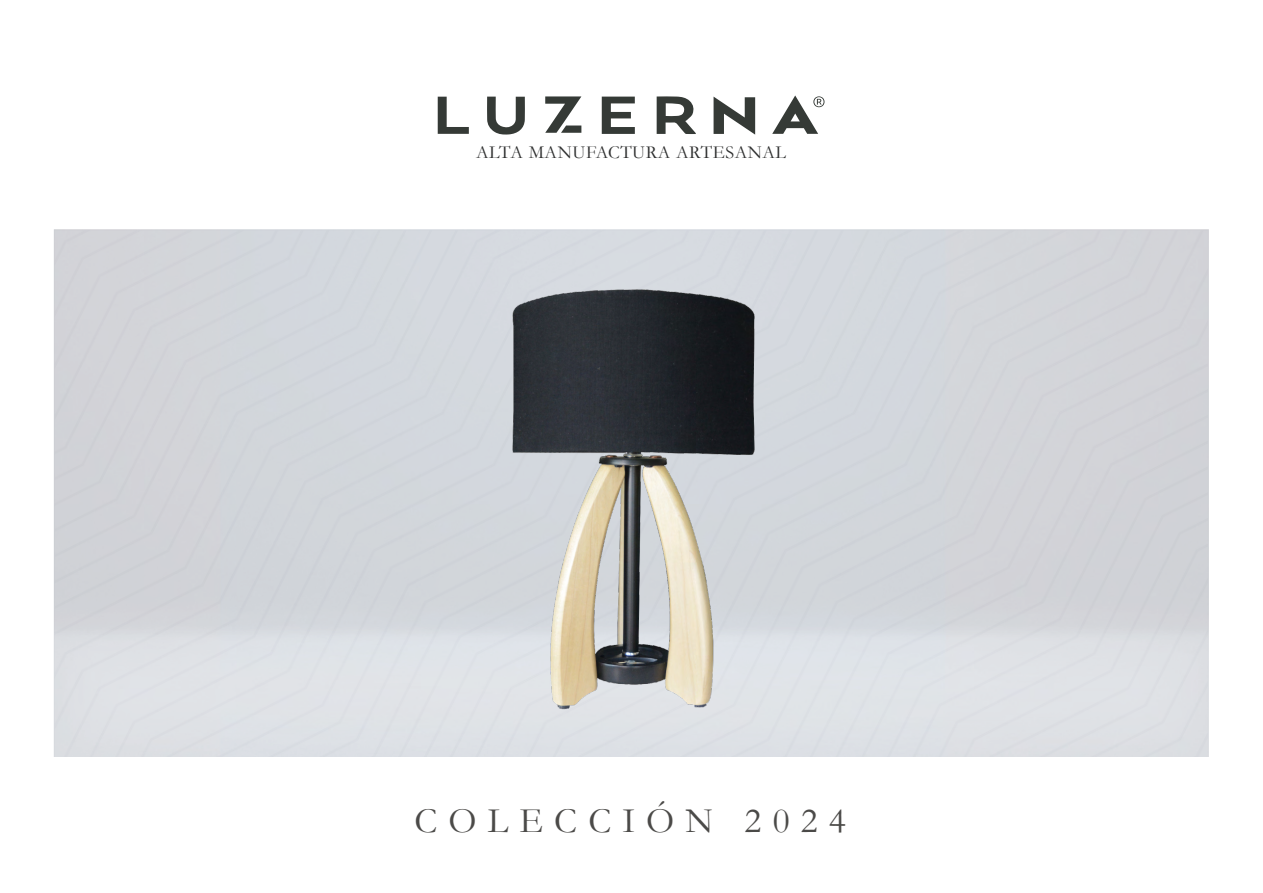
<style>
.page{position:relative;width:1263px;height:893px;background:#fff}
.page>*{position:absolute;margin:0;border:0;box-sizing:border-box;transform-origin:0 0}
.t1{font:36px "Garamond";color:#4b4a48}
.t2{font:18.45px "Garamond";letter-spacing:.03em;color:#2e2f2f}
.t3{font:15.3px "Garamond";letter-spacing:.075em;color:#353a36;scale:1.09 1}
</style>
<div class="page">
<svg style="left:657px;top:96px;width:39px;height:38px"></svg>
<svg style="left:602px;top:97px;width:33px;height:37px"></svg>
<svg style="left:487px;top:97px;width:38px;height:38px"></svg>
<svg style="left:438px;top:97px;width:31px;height:37px"></svg>
<svg style="left:713px;top:97px;width:42px;height:38px"></svg>
<svg style="left:772px;top:95px;width:52px;height:39px"></svg>
<svg style="left:545px;top:96px;width:36px;height:37px"></svg>
<img style="left:419px;top:286px;width:427px;height:427px">
<p class="t2" style="left:476px;top:139px;width:312px">ALTA MANUFACTURA ARTESANAL</p>
<p class="t3" style="left:469px;top:146px;width:278px">ALTA MANUFACTURA ARTESANAL</p>
<h1 class="t1" style="left:414px;top:797px;width:433px">C O L E C C I Ó N 2 0 2 4</h1>
</div>
